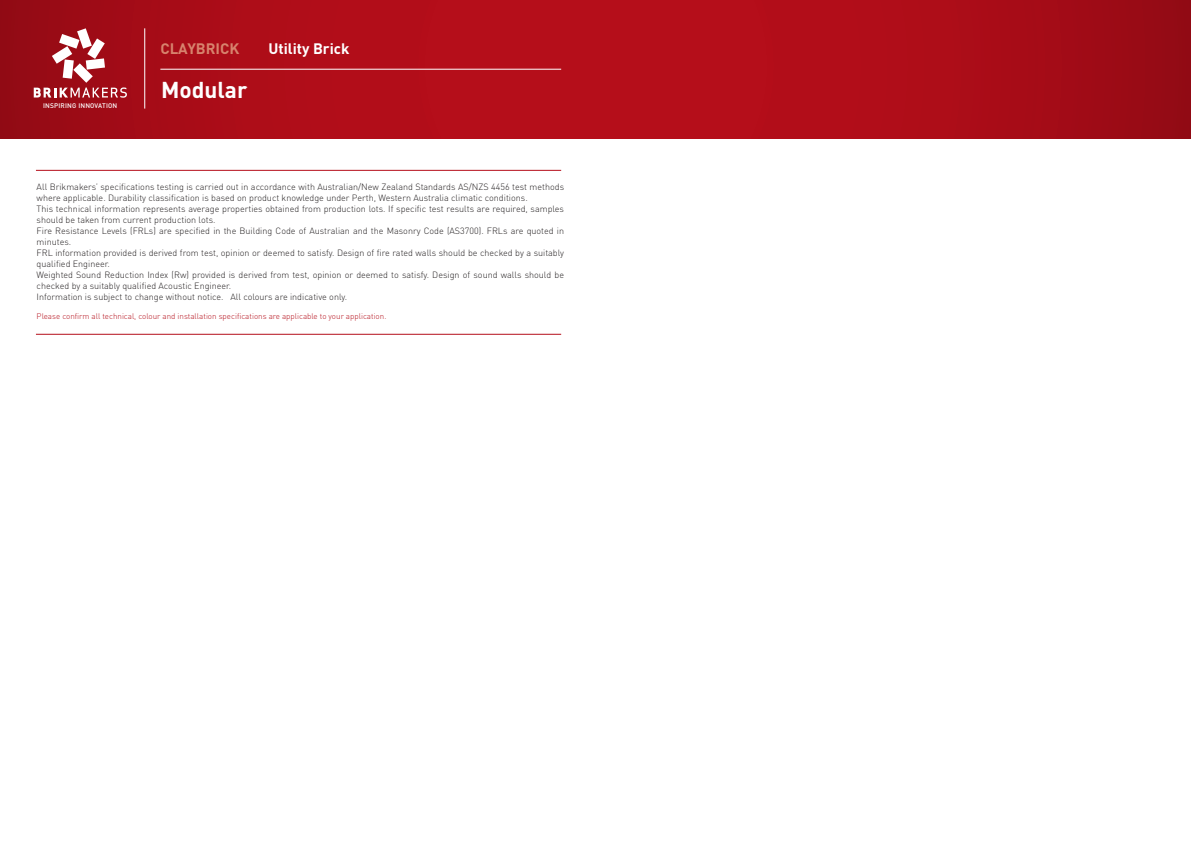
<style>
.page{position:relative;width:1191px;height:842px;background:#fff}
.page>*{position:absolute;margin:0;border:0;box-sizing:border-box;transform-origin:0 0}
.t1{font:700 22.7px "DIN";color:#fff}
.t2{font:700 15px "DIN";color:#fff}
.t3{font:700 15px "DIN";color:#d7836d}
.t4{font:300 9px/11px "DIN";color:#231f20}
.t5{font:300 8px "DIN";color:#b50e1a}
.t6{font:500 6.6px "DIN";letter-spacing:.025em;color:#fff}
</style>
<div class="page">
<hr style="left:36px;top:170px;width:525px;height:1px;background:#b50e1a">
<hr style="left:36px;top:334px;width:525px;height:1px;background:#b50e1a">
<svg style="left:0;top:0;width:1191px;height:139px;background:#ac0c18"></svg>
<hr style="left:144px;top:28px;width:1px;height:81px;background:#fff">
<hr style="left:160px;top:69px;width:401px;height:1px;background:#fff">
<svg style="left:34px;top:28px;width:93px;height:70px"></svg>
<h2 class="t3" style="left:160px;top:38px;width:81px">CLAYBRICK</h2>
<h2 class="t2" style="left:268px;top:38px;width:82px">Utility Brick</h2>
<p class="t6" style="left:43px;top:101px;width:76px">INSPIRING INNOVATION</p>
<h1 class="t1" style="left:161px;top:75px;width:88px">Modular</h1>
<p class="t4" style="left:37px;top:181px;width:529px">All Brikmakers’ specifications testing is carried out in accordance with Australian/New Zealand Standards AS/NZS 4456 test methods where applicable. Durability classification is based on product knowledge under Perth, Western Australia climatic conditions.<br>This technical information represents average properties obtained from production lots. If specific test results are required, samples should be taken from current production lots.<br>Fire Resistance Levels (FRLs) are specified in the Building Code of Australian and the Masonry Code (AS3700). FRLs are quoted in minutes.<br>FRL information provided is derived from test, opinion or deemed to satisfy. Design of fire rated walls should be checked by a suitably qualified Engineer.<br>Weighted Sound Reduction Index (Rw) provided is derived from test, opinion or deemed to satisfy. Design of sound walls should be checked by a suitably qualified Acoustic Engineer.<br>Information is subject to change without notice. All colours are indicative only.</p>
<p class="t5" style="left:37px;top:311px;width:351px">Please confirm all technical, colour and installation specifications are applicable to your application.</p>
</div>
